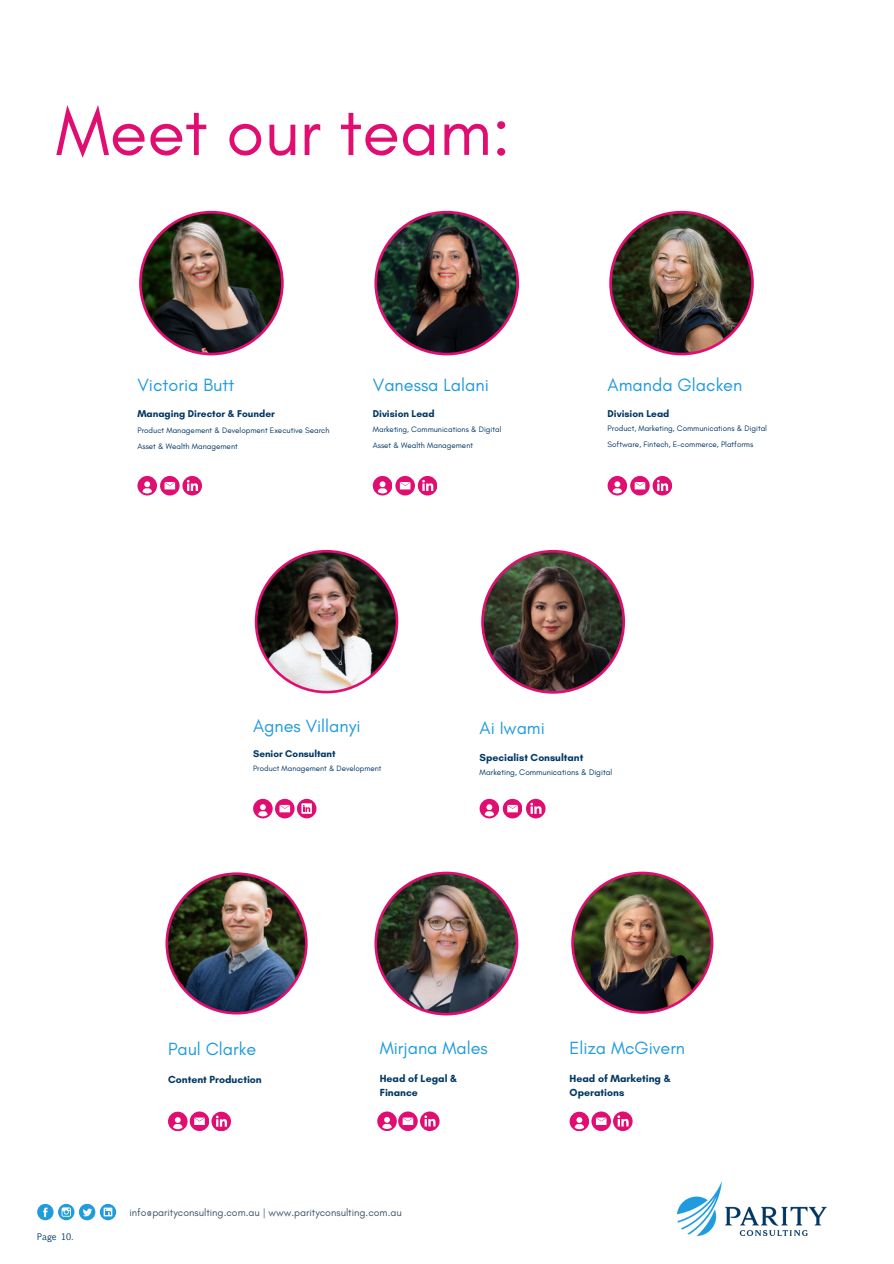
<style>
.page{position:relative;width:894px;height:1264px;background:#fff}
.page>*{position:absolute;margin:0;border:0;box-sizing:border-box;transform-origin:0 0}
.t1{font:69px "Glacial Indifference";color:#e10e72}
.t2{font:18.15px "Glacial Indifference";color:#1f9bde}
.t3{font:18px "Glacial Indifference";color:#1f9bde}
.t4{font:700 10.5px/14px "Glacial Indifference";color:#003764}
.t5{font:10.5px "Glacial Indifference";color:#3d5366}
.t6{font:700 10.35px "Glacial Indifference";color:#003764}
.t7{font:700 10.05px "Glacial Indifference";color:#003764}
.t8{font:700 9.9px "Glacial Indifference";color:#003764}
.t9{font:8.7px "Euphemia UCAS";color:#003764}
.t10{font:8.25px "Glacial Indifference";color:#003764}
.t11{font:8.1px "Glacial Indifference";color:#003764}
.t12{font:7.95px "Glacial Indifference";color:#003764}
</style>
<div class="page">
<img style="left:139px;top:211px;width:144px;height:144px">
<svg style="left:137px;top:476px;width:19px;height:19px"></svg>
<svg style="left:160px;top:476px;width:19px;height:19px"></svg>
<svg style="left:164px;top:482px;width:11px;height:7px"></svg>
<svg style="left:182px;top:476px;width:19px;height:19px"></svg>
<svg style="left:607px;top:476px;width:19px;height:19px"></svg>
<svg style="left:630px;top:476px;width:19px;height:19px"></svg>
<svg style="left:634px;top:482px;width:11px;height:7px"></svg>
<svg style="left:652px;top:476px;width:19px;height:19px"></svg>
<img style="left:609px;top:211px;width:144px;height:144px">
<svg style="left:372px;top:476px;width:20px;height:19px"></svg>
<svg style="left:395px;top:476px;width:19px;height:19px"></svg>
<svg style="left:400px;top:482px;width:10px;height:7px"></svg>
<svg style="left:417px;top:476px;width:20px;height:19px"></svg>
<img style="left:374px;top:211px;width:145px;height:144px">
<svg style="left:297px;top:798px;width:19px;height:20px"></svg>
<svg style="left:275px;top:798px;width:19px;height:20px"></svg>
<svg style="left:279px;top:805px;width:11px;height:7px"></svg>
<svg style="left:253px;top:798px;width:19px;height:20px"></svg>
<img style="left:255px;top:550px;width:143px;height:143px">
<svg style="left:481px;top:550px;width:144px;height:143px"></svg>
<svg style="left:479px;top:798px;width:19px;height:20px"></svg>
<svg style="left:502px;top:798px;width:19px;height:20px"></svg>
<svg style="left:507px;top:805px;width:10px;height:7px"></svg>
<svg style="left:526px;top:798px;width:19px;height:20px"></svg>
<img style="left:677px;top:1181px;width:148px;height:54px">
<svg style="left:37px;top:1203px;width:79px;height:17px"></svg>
<svg style="left:377px;top:1111px;width:19px;height:19px"></svg>
<svg style="left:398px;top:1111px;width:19px;height:19px"></svg>
<svg style="left:402px;top:1117px;width:11px;height:7px"></svg>
<svg style="left:420px;top:1111px;width:19px;height:19px"></svg>
<img style="left:374px;top:871px;width:144px;height:144px">
<svg style="left:569px;top:1111px;width:19px;height:19px"></svg>
<svg style="left:591px;top:1111px;width:19px;height:19px"></svg>
<svg style="left:595px;top:1117px;width:11px;height:7px"></svg>
<svg style="left:613px;top:1111px;width:19px;height:19px"></svg>
<img style="left:571px;top:871px;width:142px;height:142px">
<img style="left:165px;top:872px;width:142px;height:142px">
<svg style="left:168px;top:1111px;width:19px;height:19px"></svg>
<div style="left:190px;top:1111px;width:19px;height:19px;background:#e10e72;border-radius:50%"></div>
<svg style="left:194px;top:1117px;width:11px;height:7px"></svg>
<svg style="left:211px;top:1111px;width:19px;height:19px"></svg>
<p class="t1" style="left:56px;top:89px;width:456px">Meet our team:</p>
<p class="t2" style="left:137px;top:374px;width:98px">Victoria Butt</p>
<p class="t7" style="left:137px;top:408px;width:139px">Managing Director &amp; Founder</p>
<p class="t11" style="left:137px;top:425px;width:193px">Product Management &amp; Development Executive Search</p>
<h2 class="t11" style="left:137px;top:442px;width:102px">Asset &amp; Wealth Management</h2>
<p class="t2" style="left:372px;top:374px;width:117px">Vanessa Lalani</p>
<h2 class="t7" style="left:372px;top:408px;width:63px">Division Lead</h2>
<p class="t11" style="left:372px;top:424px;width:130px">Marketing, Communications &amp; Digital</p>
<p class="t11" style="left:372px;top:440px;width:102px">Asset &amp; Wealth Management</p>
<p class="t2" style="left:607px;top:374px;width:136px">Amanda Glacken</p>
<p class="t7" style="left:607px;top:408px;width:63px">Division Lead</p>
<h2 class="t11" style="left:607px;top:423px;width:161px">Product, Marketing, Communications &amp; Digital</h2>
<p class="t11" style="left:607px;top:440px;width:147px">Software, Fintech, E-commerce, Platforms</p>
<p class="t3" style="left:253px;top:715px;width:109px">Agnes Villanyi</p>
<p class="t8" style="left:253px;top:748px;width:84px">Senior Consultant</p>
<p class="t12" style="left:253px;top:763px;width:130px">Product Management &amp; Development</p>
<p class="t3" style="left:479px;top:716px;width:67px">Ai Iwami</p>
<p class="t6" style="left:479px;top:751px;width:105px">Specialist Consultant</p>
<p class="t10" style="left:479px;top:767px;width:134px">Marketing, Communications &amp; Digital</p>
<h2 class="t9" style="left:37px;top:1230px;width:37px">Page 10.</h2>
<p class="t3" style="left:168px;top:1037px;width:90px">Paul Clarke</p>
<p class="t4" style="left:168px;top:1071px;width:95px">Content Production</p>
<p class="t3" style="left:379px;top:1036px;width:109px">Mirjana Males</p>
<p class="t4" style="left:379px;top:1071px;width:79px">Head of Legal &amp;<br>Finance</p>
<p class="t5" style="left:129px;top:1205px;width:274px">info@parityconsulting.com.au | www.parityconsulting.com.au</p>
<p class="t3" style="left:569px;top:1036px;width:117px">Eliza McGivern</p>
<p class="t4" style="left:569px;top:1071px;width:103px">Head of Marketing &amp;<br>Operations</p>
</div>
